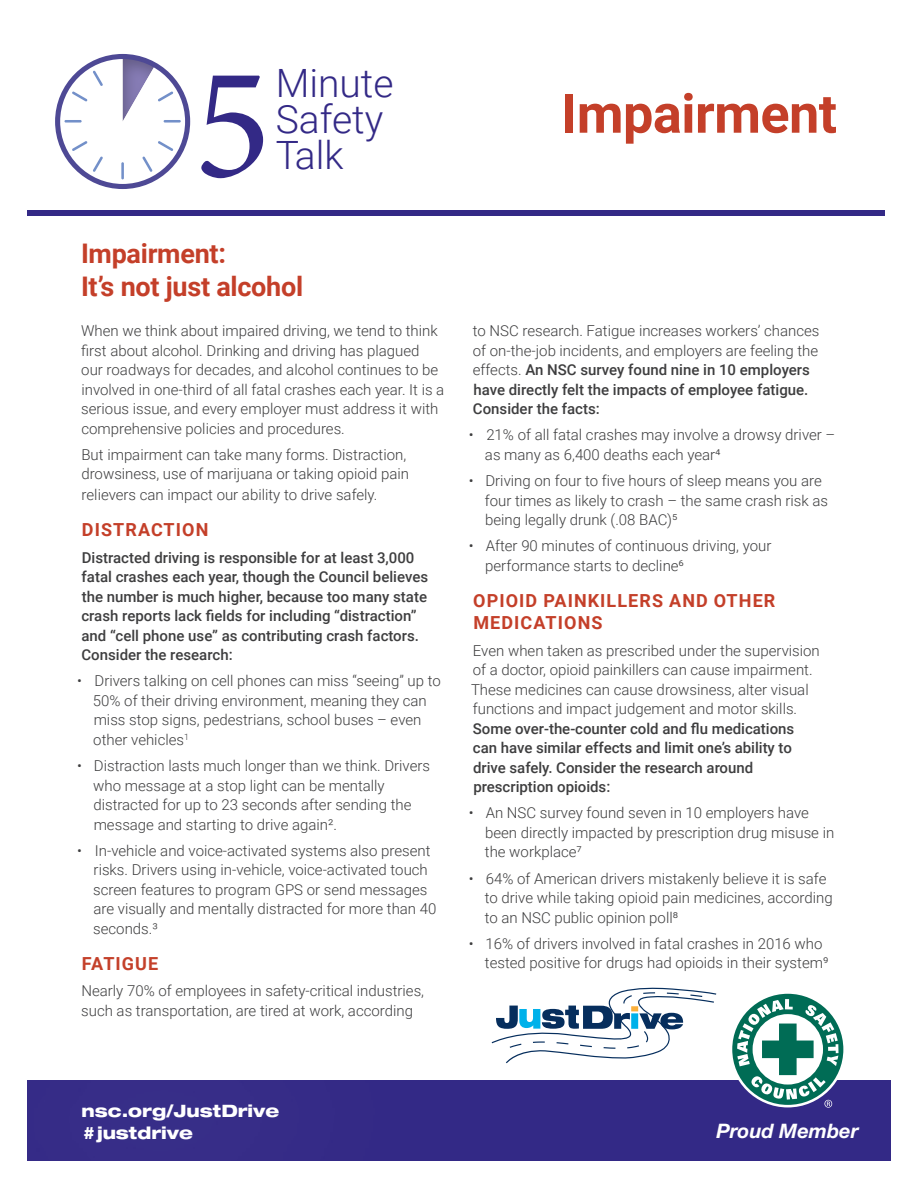
<style>
.page{position:relative;width:918px;height:1188px;background:#fff}
.page>*{position:absolute;margin:0;border:0;box-sizing:border-box;transform-origin:0 0}
.t1{font:161.55px "Minion Pro";color:#332986}
.t2{font:700 54px "Roboto";letter-spacing:-.01em;color:#c43f29}
.t3{font:300 39px/36px "Roboto";color:#332986}
.t4{font:700 27px/33px "Roboto";letter-spacing:-.01em;color:#c43f29}
.t5{font:italic 700 19.95px "Helvetica Neue LT Std";color:#fff}
.t6{font:700 18px/22.5px "Roboto";letter-spacing:.06em;color:#c43f29}
.t7{font:800 expanded 17.1px/22.8px "Helvetica Neue LT Std";color:#fff}
.t8{font:300 15px/19.5px "Roboto";color:#3e3e3f}
.t9{font:500 15px/19.5px "Roboto";color:#3e3e3f}
.s1{font-weight:500}
</style>
<div class="page">
<div style="left:27px;top:211px;width:858px;height:5px;background:#332986"></div>
<svg style="left:55px;top:54px;width:135px;height:135px"></svg>
<div style="left:27px;top:1080px;width:864px;height:81px;background:#332986"></div>
<svg style="left:730px;top:991px;width:116px;height:116px"></svg>
<div style="left:732px;top:994px;width:111px;height:111px;background:#006c55;border-radius:50%"></div>
<svg style="left:737px;top:999px;width:102px;height:109px"></svg>
<svg style="left:492px;top:987px;width:224px;height:76px"></svg>
<h1 class="t1" style="left:193px;top:17px;width:79px">5</h1>
<h3 class="t3" style="left:276px;top:64px;width:119px">Minute<br>Safety<br>Talk</h3>
<h3 class="t4" style="left:81px;top:236px;width:224px">Impairment:<br>It’s not just alcohol</h3>
<p class="t8" style="left:81px;top:320px;width:365px">When we think about impaired driving, we tend to think first about alcohol. Drinking and driving has plagued our roadways for decades, and alcohol continues to be involved in one-third of all fatal crashes each year. It is a serious issue, and every employer must address it with comprehensive policies and procedures.</p>
<p class="t8" style="left:81px;top:444px;width:329px">But impairment can take many forms. Distraction, drowsiness, use of marijuana or taking opioid pain</p>
<p class="t8" style="left:82px;top:485px;width:297px">relievers can impact our ability to drive safely.</p>
<p class="t6" style="left:82px;top:518px;width:128px">DISTRACTION</p>
<p class="t9" style="left:81px;top:547px;width:348px">Distracted driving is responsible for at least 3,000 fatal crashes each year, though the Council believes the number is much higher, because too many state crash reports lack fields for including “distraction” and “cell phone use” as contributing crash factors.<br>Consider the research:</p>
<p class="t8" style="left:93px;top:671px;width:349px;text-indent:-16px">• Drivers talking on cell phones can miss “seeing” up to 50% of their driving environment, meaning they can miss stop signs, pedestrians, school buses – even other vehicles<sup>1</sup></p>
<p class="t8" style="left:93px;top:755px;width:338px;text-indent:-16px">• Distraction lasts much longer than we think. Drivers who message at a stop light can be mentally distracted for up to 23 seconds after sending the message and starting to drive again².</p>
<p class="t8" style="left:93px;top:840px;width:345px;text-indent:-16px">• In-vehicle and voice-activated systems also present risks. Drivers using in-vehicle, voice-activated touch screen features to program GPS or send messages are visually and mentally distracted for more than 40 seconds.³</p>
<p class="t6" style="left:82px;top:952px;width:78px">FATIGUE</p>
<p class="t8" style="left:81px;top:980px;width:344px">Nearly 70% of employees in safety-critical industries, such as transportation, are tired at work, according</p>
<h2 class="t2" style="left:562px;top:76px;width:277px">Impairment</h2>
<p class="t8" style="left:473px;top:320px;width:348px">to NSC research. Fatigue increases workers’ chances of on-the-job incidents, and employers are feeling the effects. <span class="s1">An NSC survey found nine in 10 employers have directly felt the impacts of employee fatigue.<br>Consider the facts:</span></p>
<p class="t8" style="left:485px;top:425px;width:352px;text-indent:-16px">• 21% of all fatal crashes may involve a drowsy driver – as many as 6,400 deaths each year4</p>
<p class="t8" style="left:485px;top:470px;width:345px;text-indent:-16px">• Driving on four to five hours of sleep means you are four times as likely to crash – the same crash risk as being legally drunk (.08 BAC)5</p>
<p class="t8" style="left:485px;top:536px;width:288px;text-indent:-16px">• After 90 minutes of continuous driving, your performance starts to decline6</p>
<p class="t6" style="left:473px;top:589px;width:304px">OPIOID PAINKILLERS AND OTHER<br>MEDICATIONS</p>
<p class="t8" style="left:471px;top:640px;width:350px">Even when taken as prescribed under the supervision of a doctor, opioid painkillers can cause impairment.<br>These medicines can cause drowsiness, alter visual functions and impact judgement and motor skills.</p>
<p class="t9" style="left:473px;top:718px;width:323px">Some over-the-counter cold and flu medications can have similar effects and limit one’s ability to drive safely. Consider the research around prescription opioids:</p>
<p class="t8" style="left:485px;top:803px;width:351px;text-indent:-16px">• An NSC survey found seven in 10 employers have been directly impacted by prescription drug misuse in the workplace7</p>
<p class="t8" style="left:485px;top:868px;width:349px;text-indent:-16px">• 64% of American drivers mistakenly believe it is safe to drive while taking opioid pain medicines, according to an NSC public opinion poll8</p>
<p class="t8" style="left:485px;top:933px;width:345px;text-indent:-16px">• 16% of drivers involved in fatal crashes in 2016 who tested positive for drugs had opioids in their system9</p>
<p class="t7" style="left:82px;top:1099px;width:200px">nsc.org/JustDrive #justdrive</p>
<h3 class="t5" style="left:716px;top:1119px;width:144px">Proud Member</h3>
</div>
